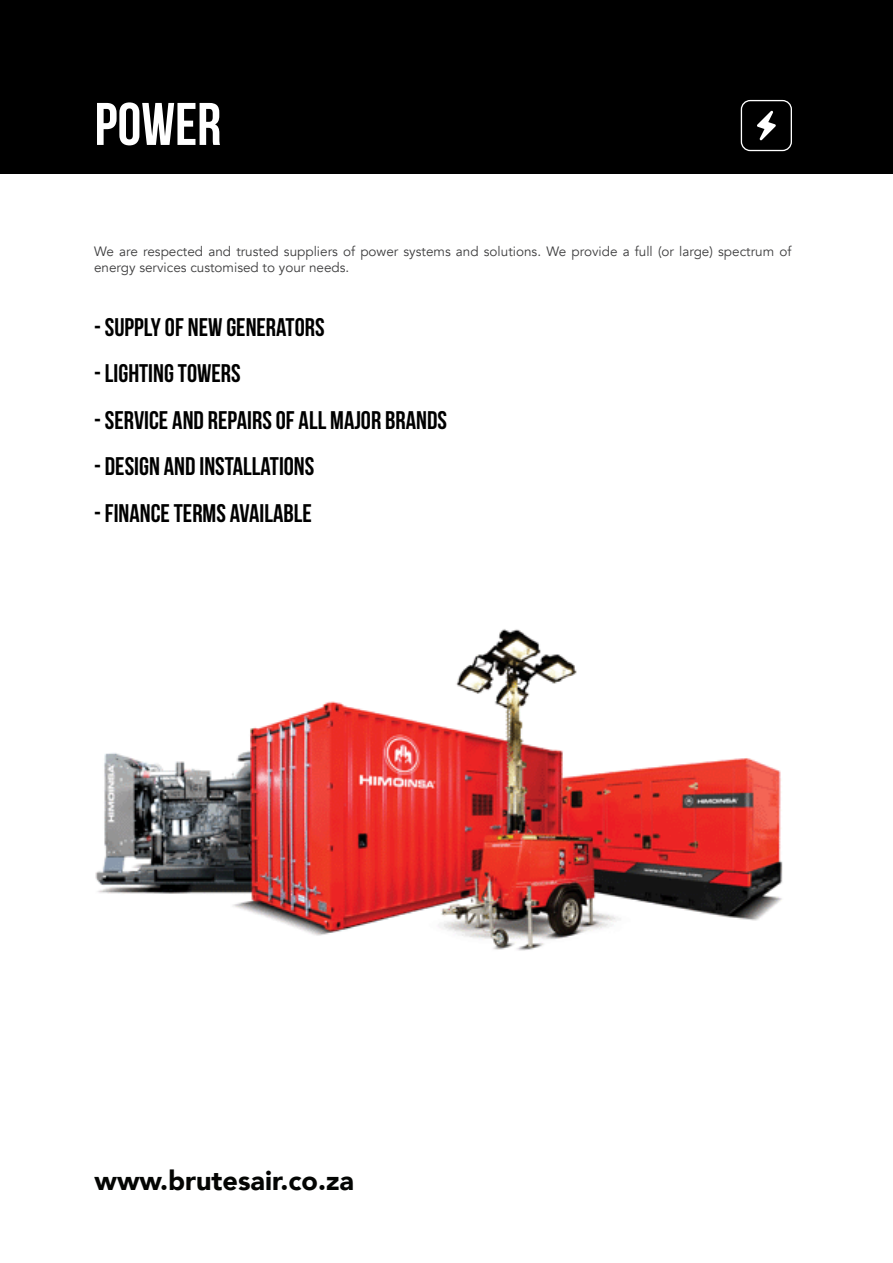
<style>
.page{position:relative;width:893px;height:1263px;background:#fff}
.page>*{position:absolute;margin:0;border:0;box-sizing:border-box;transform-origin:0 0}
.t1{font:700 60px "Bebas Neue";color:#fff}
.t2{font:900 27px "Avenir";color:#040503}
.t3{font:700 25.5px "Bebas Neue";color:#000}
.t4{font:13.5px/16.2px "Avenir";color:#3e3e3f}
</style>
<div class="page">
<div style="left:0;top:0;width:893px;height:174px;background:#000"></div>
<div style="left:741px;top:100px;width:51px;height:51px;border:1px solid #fff;border-radius:9px"></div>
<svg style="left:757px;top:111px;width:19px;height:29px"></svg>
<img style="left:95px;top:629px;width:688px;height:322px">
<p class="t1" style="left:95px;top:91px;width:128px">POWER</p>
<p class="t4" style="left:94px;top:243px;width:699px">We are respected and trusted suppliers of power systems and solutions. We provide a full (or large) spectrum of energy services customised to your needs.</p>
<p class="t3" style="left:94px;top:313px;width:232px">- SUPPLY OF NEW GENERATORS</p>
<p class="t3" style="left:94px;top:360px;width:148px">- LIGHTING TOWERS</p>
<p class="t3" style="left:94px;top:406px;width:354px">- SERVICE AND REPAIRS OF ALL MAJOR BRANDS</p>
<p class="t3" style="left:94px;top:453px;width:222px">- DESIGN AND INSTALLATIONS</p>
<p class="t3" style="left:94px;top:499px;width:219px">- FINANCE TERMS AVAILABLE</p>
<p class="t2" style="left:95px;top:1158px;width:261px">www.brutesair.co.za</p>
</div>
